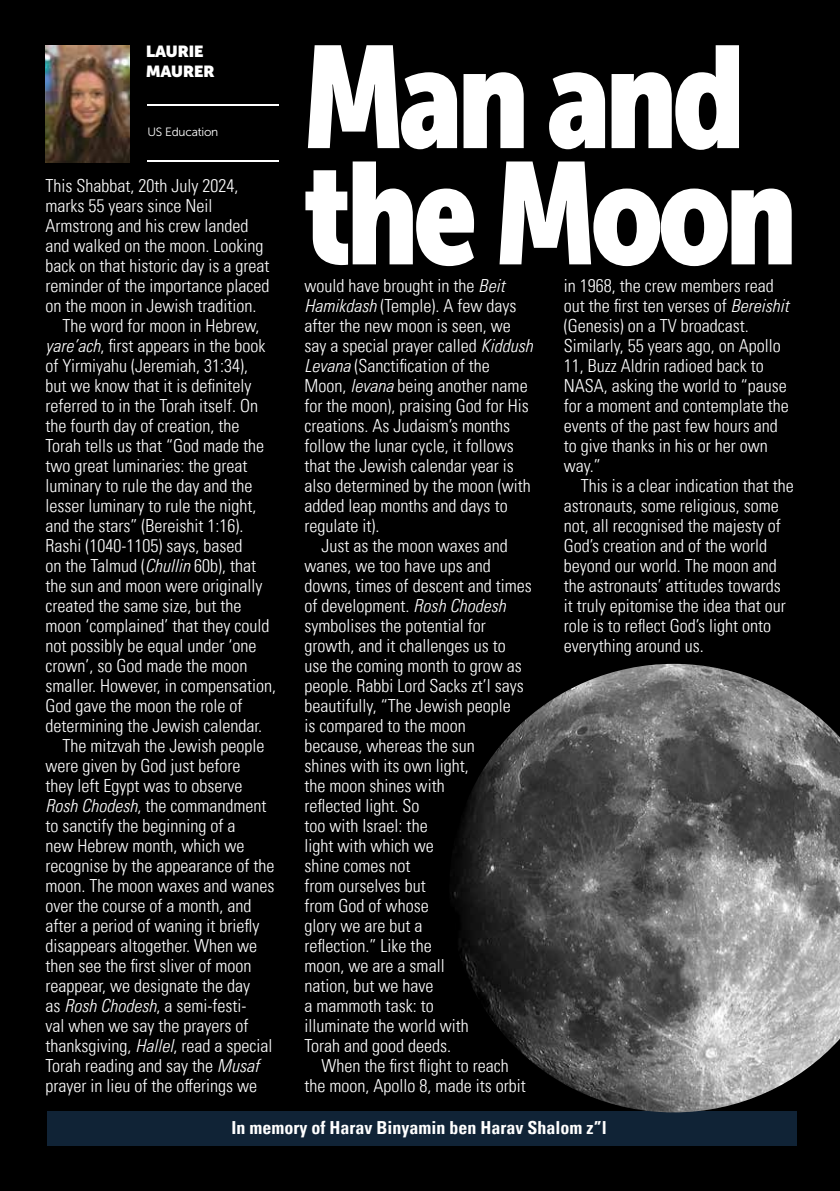
<style>
.page{position:relative;width:840px;height:1191px;background:#fff}
.page>*{position:absolute;margin:0;border:0;box-sizing:border-box;transform-origin:0 0}
.t1{font:143.8px/116.2px "Museo Sans Cond 900";letter-spacing:-.04em;color:#fff}
.t2{font:300 condensed 18px/20px "Univers LT Pro";color:#fff}
.t3{font:700 condensed 18px "Univers LT Pro";color:#fff}
.t4{font:900 16px/19.2px "Museo Sans Display";color:#fff}
.t5{font:12px "Museo Sans 300";letter-spacing:-.02em;color:#fff}
.s1{font-style:italic}
</style>
<div class="page">
<div style="left:0;top:0;width:839px;height:1191px;background:#000"></div>
<div style="left:47px;top:1111px;width:749px;height:34px;background:#102336"></div>
<img style="left:45px;top:46px;width:84px;height:116px">
<hr style="left:147px;top:160px;width:132px;height:2px;background:#fff">
<hr style="left:147px;top:104px;width:132px;height:2px;background:#fff">
<img style="left:450px;top:664px;width:389px;height:448px">
<p class="t4" style="left:146px;top:42px;width:70px">LAURIE<br>MAURER</p>
<p class="t5" style="left:147px;top:125px;width:72px">US Education</p>
<p class="t2" style="left:45px;top:175px;width:194px">This Shabbat, 20th July 2024,</p>
<p class="t2" style="left:45px;top:195px;width:168px">marks 55 years since Neil</p>
<p class="t2" style="left:45px;top:215px;width:204px">Armstrong and his crew landed</p>
<p class="t2" style="left:45px;top:235px;width:219px">and walked on the moon. Looking</p>
<p class="t2" style="left:45px;top:255px;width:225px">back on that historic day is a great</p>
<p class="t2" style="left:45px;top:275px;width:225px">reminder of the importance placed</p>
<p class="t2" style="left:45px;top:295px;width:212px">on the moon in Jewish tradition.</p>
<p class="t2" style="left:62px;top:315px;width:199px">The word for moon in Hebrew,</p>
<p class="t2" style="left:45px;top:335px;width:221px"><span class="s1">yare’ach</span>, first appears in the book</p>
<p class="t2" style="left:45px;top:355px;width:204px">of Yirmiyahu (Jeremiah, 31:34),</p>
<p class="t2" style="left:45px;top:375px;width:207px">but we know that it is definitely</p>
<p class="t2" style="left:45px;top:395px;width:214px">referred to in the Torah itself. On</p>
<p class="t2" style="left:45px;top:415px;width:195px">the fourth day of creation, the</p>
<p class="t2" style="left:45px;top:435px;width:220px">Torah tells us that “God made the</p>
<p class="t2" style="left:45px;top:455px;width:203px">two great luminaries: the great</p>
<p class="t2" style="left:45px;top:475px;width:208px">luminary to rule the day and the</p>
<p class="t2" style="left:45px;top:495px;width:212px">lesser luminary to rule the night,</p>
<p class="t2" style="left:45px;top:515px;width:199px">and the stars” (Bereishit 1:16).</p>
<p class="t2" style="left:45px;top:535px;width:198px">Rashi (1040-1105) says, based</p>
<p class="t2" style="left:45px;top:555px;width:212px">on the Talmud (<span class="s1">Chullin</span> 60b), that</p>
<p class="t2" style="left:45px;top:575px;width:218px">the sun and moon were originally</p>
<p class="t2" style="left:45px;top:595px;width:197px">created the same size, but the</p>
<p class="t2" style="left:45px;top:615px;width:225px">moon ‘complained’ that they could</p>
<p class="t2" style="left:45px;top:635px;width:212px">not possibly be equal under ‘one</p>
<p class="t2" style="left:45px;top:655px;width:203px">crown’, so God made the moon</p>
<p class="t2" style="left:45px;top:675px;width:232px">smaller. However, in compensation,</p>
<p class="t2" style="left:45px;top:695px;width:198px">God gave the moon the role of</p>
<p class="t2" style="left:45px;top:715px;width:218px">determining the Jewish calendar.</p>
<p class="t2" style="left:62px;top:735px;width:203px">The mitzvah the Jewish people</p>
<p class="t2" style="left:45px;top:755px;width:196px">were given by God just before</p>
<p class="t2" style="left:45px;top:775px;width:198px">they left Egypt was to observe</p>
<p class="t2" style="left:45px;top:795px;width:222px"><span class="s1">Rosh Chodesh</span>, the commandment</p>
<p class="t2" style="left:45px;top:815px;width:191px">to sanctify the beginning of a</p>
<p class="t2" style="left:45px;top:835px;width:200px">new Hebrew month, which we</p>
<p class="t2" style="left:45px;top:855px;width:230px">recognise by the appearance of the</p>
<p class="t2" style="left:45px;top:875px;width:230px">moon. The moon waxes and wanes</p>
<p class="t2" style="left:45px;top:895px;width:207px">over the course of a month, and</p>
<p class="t2" style="left:45px;top:915px;width:215px">after a period of waning it briefly</p>
<p class="t2" style="left:45px;top:935px;width:213px">disappears altogether. When we</p>
<p class="t2" style="left:45px;top:955px;width:207px">then see the first sliver of moon</p>
<p class="t2" style="left:45px;top:975px;width:206px">reappear, we designate the day</p>
<p class="t2" style="left:45px;top:995px;width:202px">as <span class="s1">Rosh Chodesh</span>, a semi-festi-</p>
<p class="t2" style="left:45px;top:1015px;width:204px">val when we say the prayers of</p>
<p class="t2" style="left:45px;top:1035px;width:228px">thanksgiving, <span class="s1">Hallel</span>, read a special</p>
<p class="t2" style="left:45px;top:1055px;width:215px">Torah reading and say the <span class="s1">Musaf</span></p>
<p class="t2" style="left:45px;top:1075px;width:213px">prayer in lieu of the offerings we</p>
<h1 class="t1" style="left:303px;top:39px;width:495px">Man and the Moon</h1>
<p class="t2" style="left:304px;top:275px;width:229px">would have brought in the <span class="s1">Beit<br>Hamikdash</span> (Temple). A few days after the new moon is seen, we say a special prayer called <span class="s1">Kiddush<br>Levana</span> (Sanctification of the<br>Moon, <span class="s1">levana</span> being another name for the moon), praising God for His creations. As Judaism’s months follow the lunar cycle, it follows that the Jewish calendar year is also determined by the moon (with added leap months and days to regulate it).</p>
<p class="t2" style="left:304px;top:535px;width:228px;text-indent:17px">Just as the moon waxes and wanes, we too have ups and downs, times of descent and times of development. <span class="s1">Rosh Chodesh </span>symbolises the potential for growth, and it challenges us to use the coming month to grow as people. Rabbi Lord Sacks zt’l says beautifully, “The Jewish people<br>is compared to the moon<br>because, whereas the sun<br>shines with its own light,<br>the moon shines with<br>reflected light. So<br>too with Israel: the<br>light with which we<br>shine comes not<br>from ourselves but<br>from God of whose<br>glory we are but a<br>reflection.” Like the<br>moon, we are a small<br>nation, but we have<br>a mammoth task: to<br>illuminate the world with<br>Torah and good deeds.</p>
<p class="t2" style="left:304px;top:1055px;width:222px;text-align:center">When the first flight to reach<br>the moon, Apollo 8, made its orbit</p>
<p class="t2" style="left:563px;top:275px;width:226px">in 1968, the crew members read out the first ten verses of <span class="s1">Bereishit </span>(Genesis) on a TV broadcast.<br>Similarly, 55 years ago, on Apollo<br>11, Buzz Aldrin radioed back to<br>NASA, asking the world to “pause for a moment and contemplate the events of the past few hours and to give thanks in his or her own way.”</p>
<p class="t2" style="left:563px;top:475px;width:231px;text-indent:17px">This is a clear indication that the astronauts, some religious, some not, all recognised the majesty of<br>God’s creation and of the world beyond our world. The moon and the astronauts’ attitudes towards it truly epitomise the idea that our role is to reflect God’s light onto everything around us.</p>
<p class="t3" style="left:231px;top:1116px;width:376px">In memory of Harav Binyamin ben Harav Shalom z”l</p>
</div>
